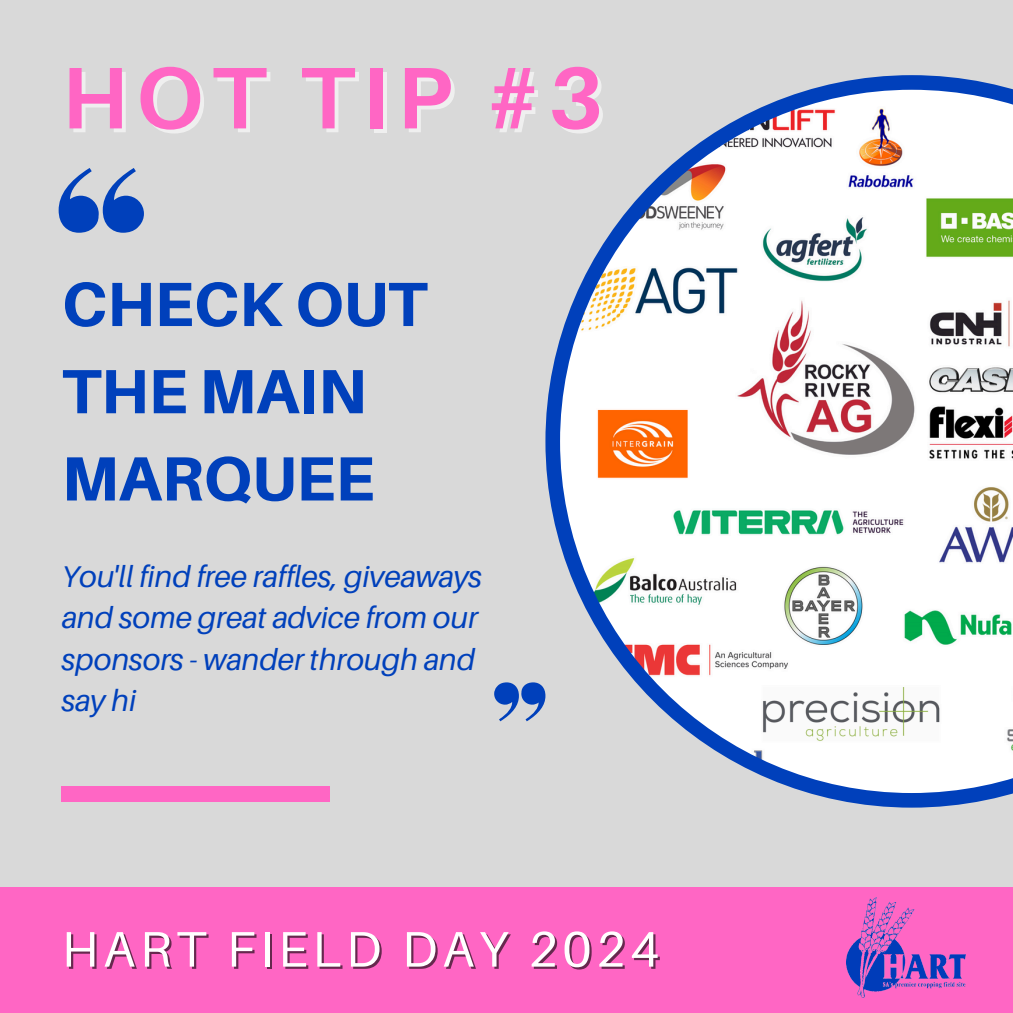
<style>
.page{position:relative;width:1013px;height:1013px;background:#fff}
.page>*{position:absolute;margin:0;border:0;box-sizing:border-box;transform-origin:0 0}
.t1{font:700 87.5px "Aileron";letter-spacing:.095em;color:#ff66c4}
.t2{font:800 62.5px/87.2px "Aileron";color:#0040bb}
.t3{font:50px "Aileron";letter-spacing:.095em;color:#fff}
.t4{font:italic 30px/41.2px "Aileron";color:#0040bb}
</style>
<div class="page">
<div style="left:0;top:0;width:1012px;height:1012px;background:#d9d9d9"></div>
<div style="left:0;top:887px;width:1012px;height:125px;background:#ff66c4"></div>
<svg style="left:545px;top:75px;width:467px;height:732px"></svg>
<img style="left:560px;top:90px;width:452px;height:703px">
<div style="left:62px;top:786px;width:268px;height:15px;background:#ff66c4"></div>
<svg style="left:59px;top:168px;width:85px;height:65px"></svg>
<img style="left:846px;top:897px;width:119px;height:100px">
<svg style="left:494px;top:682px;width:51px;height:39px"></svg>
<p class="t1" style="left:62px;top:43px;width:543px">HOT TIP #3</p>
<p class="t2" style="left:62px;top:259px;width:367px">CHECK OUT<br>THE MAIN<br>MARQUEE</p>
<p class="t4" style="left:62px;top:555px;width:422px">You'll find free raffles, giveaways and some great advice from our sponsors - wander through and say hi</p>
<h2 class="t3" style="left:62px;top:918px;width:599px">HART FIELD DAY 2024</h2>
</div>
